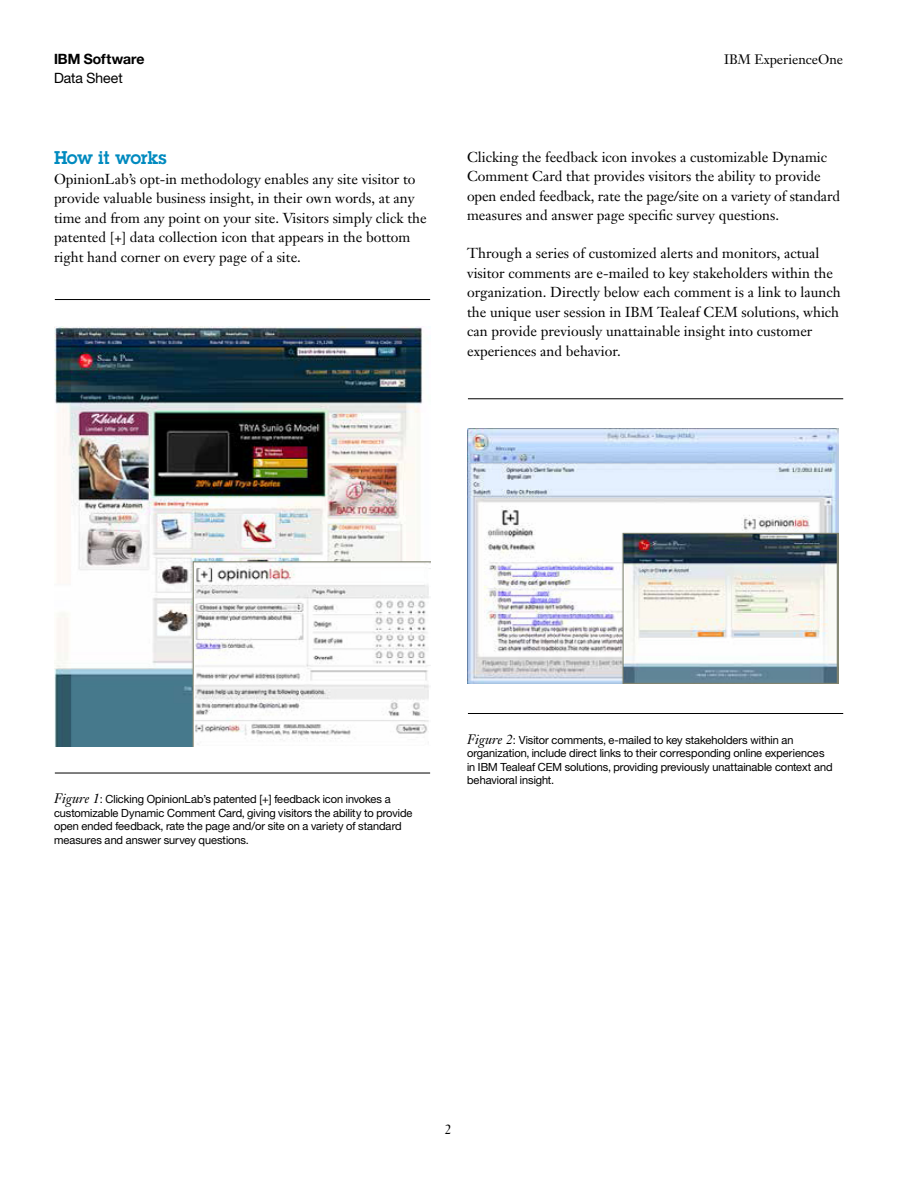
<style>
.page{position:relative;width:918px;height:1188px;background:#fff}
.page>*{position:absolute;margin:0;border:0;box-sizing:border-box;transform-origin:0 0}
._2A_head__color{font:18px "Lubalin Demifor IBM";letter-spacing:-.01em;color:#008abf}
._2C_body{font:14.25px/19.5px "Janson Text LT Pro";color:#000}
.t1{font:14.25px "Helv Neue Boldfor IBM";color:#000}
.t2{font:14.25px "Helv Neue Romanfor IBM";letter-spacing:-.005em;color:#000}
._0B_industry_area{font:13.5px "Janson Text LT Pro";color:#000}
._2E_figure_caption{font:11.25px/13.5px "Helv Neue Romanfor IBM";color:#000}
.s1{font-family:"Janson Text LT Pro";font-style:italic;font-size:13.5px}
</style>
<div class="page">
<hr style="left:468px;top:398px;width:375px;height:1px;background:#000">
<hr style="left:55px;top:299px;width:375px;height:1px;background:#000">
<hr style="left:468px;top:713px;width:375px;height:1px;background:#000">
<hr style="left:55px;top:773px;width:375px;height:1px;background:#000">
<img style="left:55px;top:326px;width:375px;height:420px">
<img style="left:468px;top:429px;width:371px;height:254px">
<p class="t1" style="left:54px;top:50px;width:92px">IBM Software</p>
<p class="_0B_industry_area" style="left:724px;top:51px;width:120px">IBM ExperienceOne</p>
<p class="t2" style="left:54px;top:69px;width:70px">Data Sheet</p>
<h3 class="_2A_head__color" style="left:54px;top:146px;width:114px">How it works</h3>
<p class="_2C_body" style="left:54px;top:169px;width:374px">OpinionLab’s opt-in methodology enables any site visitor to provide valuable business insight, in their own words, at any time and from any point on your site. Visitors simply click the patented [+] data collection icon that appears in the bottom right hand corner on every page of a site.</p>
<p class="_2C_body" style="left:467px;top:147px;width:375px">Clicking the feedback icon invokes a customizable Dynamic Comment Card that provides visitors the ability to provide open ended feedback, rate the page/site on a variety of standard measures and answer page specific survey questions.</p>
<p class="_2C_body" style="left:467px;top:244px;width:375px">Through a series of customized alerts and monitors, actual visitor comments are e-mailed to key stakeholders within the organization. Directly below each comment is a link to launch the unique user session in IBM Tealeaf CEM solutions, which can provide previously unattainable insight into customer experiences and behavior.</p>
<p class="_2E_figure_caption" style="left:54px;top:792px;width:360px"><span class="s1">Figure 1</span>: Clicking OpinionLab’s patented [+] feedback icon invokes a customizable Dynamic Comment Card, giving visitors the ability to provide open ended feedback, rate the page and/or site on a variety of standard measures and answer survey questions.</p>
<p class="_2E_figure_caption" style="left:467px;top:733px;width:367px"><span class="s1">Figure 2</span>: Visitor comments, e-mailed to key stakeholders within an organization, include direct links to their corresponding online experiences in IBM Tealeaf CEM solutions, providing previously unattainable context and behavioral insight.</p>
<h6 class="_0B_industry_area" style="left:445px;top:1121px;width:9px">2</h6>
</div>
